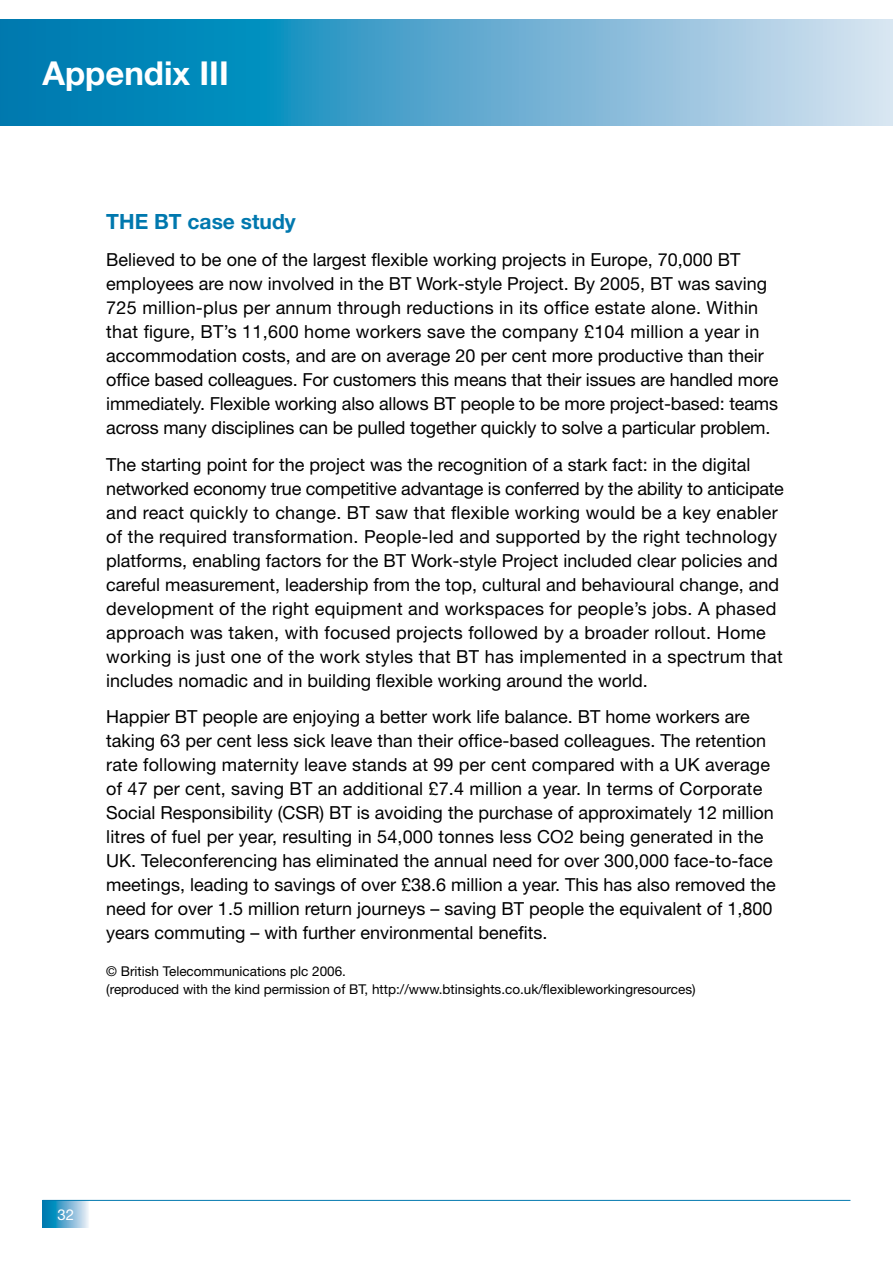
<style>
.page{position:relative;width:893px;height:1263px;background:#fff}
.page>*{position:absolute;margin:0;border:0;box-sizing:border-box;transform-origin:0 0}
.t1{font:700 33px "Helvetica Neue LT";color:#fff}
.t2{font:700 21px "Helvetica Neue LT";color:#0078ae}
.t3{font:18px/24px "Helvetica Neue LT";color:#000}
.t4{font:15px "Helvetica Neue LT";color:#fff}
.t5{font:13.5px/18px "Helvetica Neue LT";color:#000}
</style>
<div class="page">
<svg style="left:43px;top:1201px;width:46px;height:27px"></svg>
<hr style="left:43px;top:1200px;width:807px;height:1px;background:#0078ae">
<svg style="left:0;top:19px;width:893px;height:106px;background:#57a8ce"></svg>
<h1 class="t1" style="left:43px;top:53px;width:188px">Appendix III</h1>
<p class="t2" style="left:106px;top:209px;width:191px">THE BT case study</p>
<p class="t3" style="left:106px;top:247px;width:674px">Believed to be one of the largest flexible working projects in Europe, 70,000 BT employees are now involved in the BT Work-style Project. By 2005, BT was saving 725 million-plus per annum through reductions in its office estate alone. Within that figure, BT’s 11,600 home workers save the company £104 million a year in accommodation costs, and are on average 20 per cent more productive than their office based colleagues. For customers this means that their issues are handled more immediately. Flexible working also allows BT people to be more project-based: teams across many disciplines can be pulled together quickly to solve a particular problem.</p>
<p class="t3" style="left:106px;top:452px;width:679px">The starting point for the project was the recognition of a stark fact: in the digital networked economy true competitive advantage is conferred by the ability to anticipate and react quickly to change. BT saw that flexible working would be a key enabler of the required transformation. People-led and supported by the right technology platforms, enabling factors for the BT Work-style Project included clear policies and careful measurement, leadership from the top, cultural and behavioural change, and development of the right equipment and workspaces for people’s jobs. A phased approach was taken, with focused projects followed by a broader rollout. Home working is just one of the work styles that BT has implemented in a spectrum that includes nomadic and in building flexible working around the world.</p>
<p class="t3" style="left:106px;top:705px;width:671px">Happier BT people are enjoying a better work life balance. BT home workers are taking 63 per cent less sick leave than their office-based colleagues. The retention rate following maternity leave stands at 99 per cent compared with a UK average of 47 per cent, saving BT an additional £7.4 million a year. In terms of Corporate Social Responsibility (CSR) BT is avoiding the purchase of approximately 12 million litres of fuel per year, resulting in 54,000 tonnes less CO2 being generated in the UK. Teleconferencing has eliminated the annual need for over 300,000 face-to-face meetings, leading to savings of over £38.6 million a year. This has also removed the need for over 1.5 million return journeys – saving BT people the equivalent of 1,800 years commuting – with further environmental benefits.</p>
<p class="t5" style="left:106px;top:962px;width:591px">© British Telecommunications plc 2006.<br>(reproduced with the kind permission of BT, http://www.btinsights.co.uk/flexibleworkingresources)</p>
<p class="t4" style="left:58px;top:1205px;width:18px">32</p>
</div>
